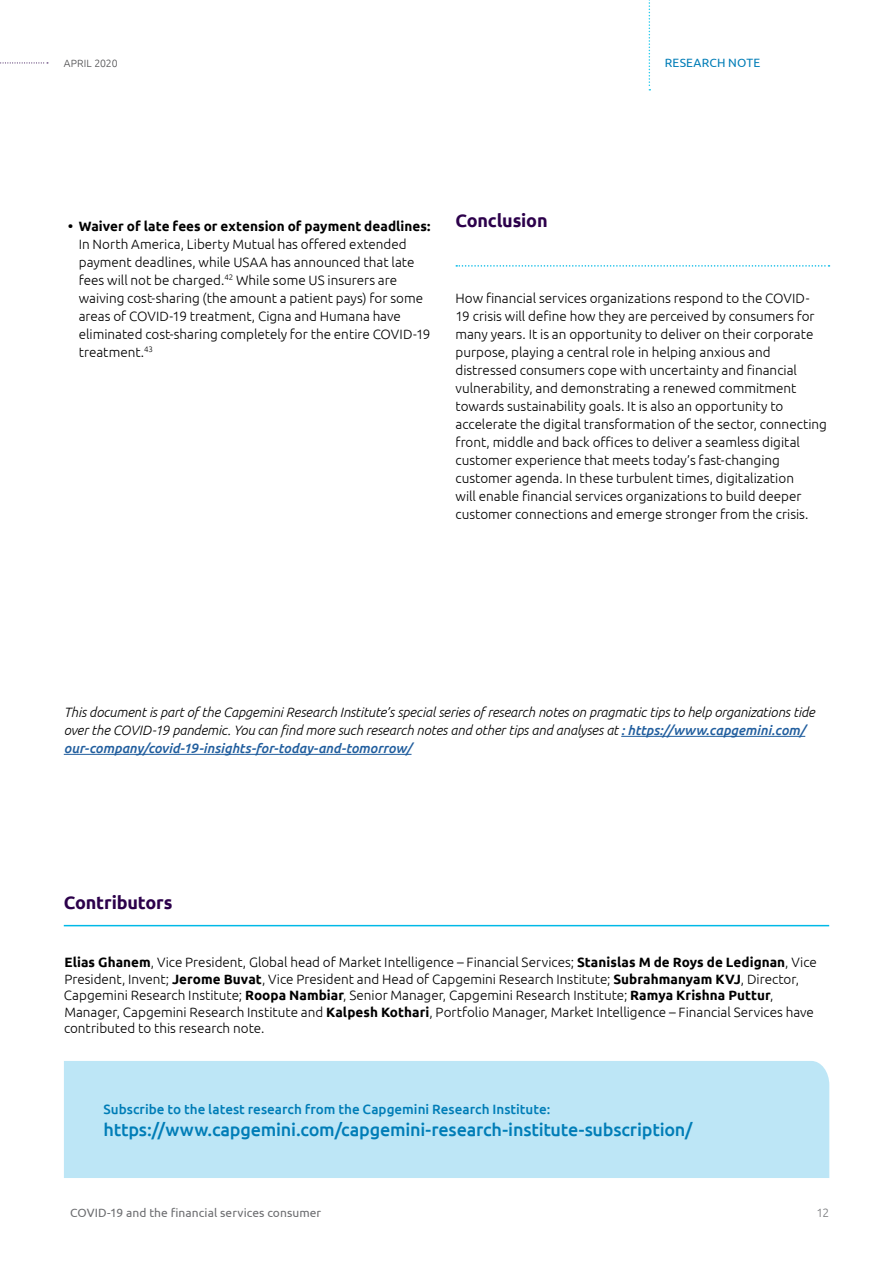
<style>
.page{position:relative;width:893px;height:1263px;background:#fff}
.page>*{position:absolute;margin:0;border:0;box-sizing:border-box;transform-origin:0 0}
.t1{font:500 18px "Ubuntu";letter-spacing:-.01em;color:#007db7}
.t2{font:700 18px "Ubuntu";letter-spacing:-.01em;color:#2c004b}
.t3{font:300 13.5px/18px "Ubuntu";color:#000}
.t4{font:italic 300 13.5px/18px "Ubuntu";letter-spacing:-.01em;color:#000}
.t5{font:500 13.5px "Ubuntu";color:#007db7}
.t6{font:700 13.5px "Ubuntu";letter-spacing:.005em;color:#000}
.t7{font:12px "Ubuntu";letter-spacing:.005em;color:#6d6e71}
.t8{font:12px "Ubuntu";letter-spacing:.015em;color:#007db7}
.t9{font:300 12px "Ubuntu";color:#77787b}
.t10{font:300 10.5px "Ubuntu";letter-spacing:.015em;color:#4d4d4f}
.s1{font-weight:500;color:#215e9e}
.s2{font-weight:700}
</style>
<div class="page">
<svg style="left:456px;top:265px;width:373px;height:2px"></svg>
<hr style="left:621px;top:736px;width:184px;height:1px;background:#215e9e">
<hr style="left:64px;top:754px;width:347px;height:1px;background:#215e9e">
<div style="left:64px;top:1061px;width:765px;height:117px;background:#bde6f6"></div>
<hr style="left:64px;top:925px;width:765px;height:1px;background:#00b9e7">
<svg style="left:649px;top:0;width:1px;height:91px"></svg>
<svg style="left:0;top:62px;width:48px;height:2px"></svg>
<p class="t10" style="left:64px;top:56px;width:55px">APRIL 2020</p>
<p class="t8" style="left:665px;top:55px;width:97px">RESEARCH NOTE</p>
<p class="t6" style="left:68px;top:218px;width:364px">• Waiver of late fees or extension of payment deadlines:</p>
<p class="t3" style="left:79px;top:234px;width:353px">In North America, Liberty Mutual has offered extended payment deadlines, while USAA has announced that late fees will not be charged.<sup>42</sup> While some US insurers are waiving cost-sharing (the amount a patient pays) for some areas of COVID-19 treatment, Cigna and Humana have eliminated cost-sharing completely for the entire COVID-19 treatment.<sup>43</sup></p>
<h1 class="t2" style="left:455px;top:209px;width:94px">Conclusion</h1>
<p class="t3" style="left:455px;top:288px;width:373px">How financial services organizations respond to the COVID-19 crisis will define how they are perceived by consumers for many years. It is an opportunity to deliver on their corporate purpose, playing a central role in helping anxious and distressed consumers cope with uncertainty and financial vulnerability, and demonstrating a renewed commitment towards sustainability goals. It is also an opportunity to accelerate the digital transformation of the sector, connecting front, middle and back offices to deliver a seamless digital customer experience that meets today’s fast-changing customer agenda. In these turbulent times, digitalization<br>will enable financial services organizations to build deeper customer connections and emerge stronger from the crisis.</p>
<p class="t4" style="left:64px;top:702px;width:752px">This document is part of the Capgemini Research Institute’s special series of research notes on pragmatic tips to help organizations tide over the COVID-19 pandemic. You can find more such research notes and other tips and analyses at <span class="s1">: https://www.capgemini.com/ our-company/covid-19-insights-for-today-and-tomorrow/</span></p>
<h1 class="t2" style="left:64px;top:892px;width:110px">Contributors</h1>
<p class="t3" style="left:64px;top:954px;width:754px;line-height:16.5px"><span class="s2">Elias Ghanem</span>, Vice President, Global head of Market Intelligence – Financial Services; <span class="s2">Stanislas M de Roys de Ledignan</span>, Vice President, Invent; <span class="s2">Jerome Buvat</span>, Vice President and Head of Capgemini Research Institute; <span class="s2">Subrahmanyam KVJ</span>, Director, Capgemini Research Institute; <span class="s2">Roopa Nambiar</span>, Senior Manager, Capgemini Research Institute; <span class="s2">Ramya Krishna Puttur</span>, Manager, Capgemini Research Institute and <span class="s2">Kalpesh Kothari</span>, Portfolio Manager, Market Intelligence – Financial Services have contributed to this research note.</p>
<p class="t5" style="left:104px;top:1100px;width:448px">Subscribe to the latest research from the Capgemini Research Institute:</p>
<h1 class="t1" style="left:104px;top:1118px;width:591px">https://www.capgemini.com/capgemini-research-institute-subscription/</h1>
<p class="t7" style="left:70px;top:1205px;width:253px">COVID-19 and the financial services consumer</p>
<p class="t9" style="left:816px;top:1205px;width:14px">12</p>
</div>
